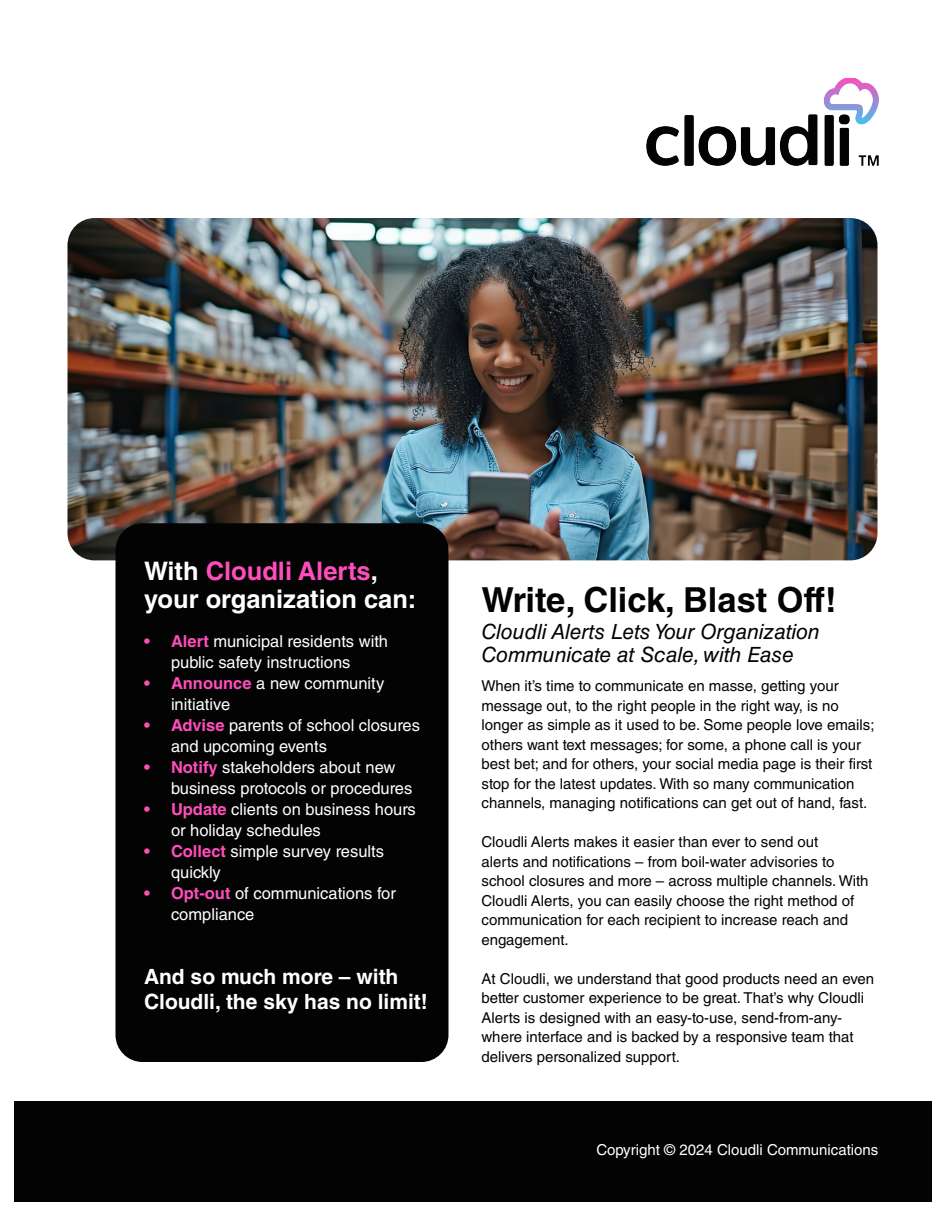
<style>
.page{position:relative;width:945px;height:1215px;background:#fff}
.page>*{position:absolute;margin:0;border:0;box-sizing:border-box;transform-origin:0 0}
.t1{font:700 34.5px "Helvetica LT Std";color:#030304}
.t2{font:700 25.5px/28.5px "Helvetica LT Std";color:#fff}
.t3{font:italic 21px/22.5px "Helvetica LT Std";color:#030304}
.t4{font:700 21px/25.5px "Helvetica LT Std";color:#fff}
.t5{font:16.5px/21px "Helvetica LT Std";color:#fff}
.t6{font:15px/19.5px "Helvetica LT Std";color:#030304}
.t7{font:15px "Helvetica LT Std";color:#fff}
.s1{color:#ff4dbb}
.s2{font-weight:700;color:#ff4dbb}
</style>
<div class="page">
<div style="left:14px;top:1101px;width:918px;height:101px;background:#030304"></div>
<img style="left:646px;top:78px;width:232px;height:88px">
<img style="left:68px;top:218px;width:810px;height:342px">
<div style="left:116px;top:523px;width:332px;height:539px;background:#030304;border-radius:27px"></div>
<p class="t2" style="left:144px;top:556px;width:274px">With <span class="s1">Cloudli Alerts</span>, your organization can:</p>
<p class="t5" style="left:171px;top:631px;width:219px;text-indent:-27px"><span class="s2">• Alert</span> municipal residents with public safety instructions</p>
<p class="t5" style="left:171px;top:673px;width:215px;text-indent:-27px"><span class="s2">• Announce</span> a new community initiative</p>
<p class="t5" style="left:171px;top:715px;width:250px;text-indent:-27px"><span class="s2">• Advise</span> parents of school closures and upcoming events</p>
<p class="t5" style="left:171px;top:757px;width:243px;text-indent:-27px"><span class="s2">• Notify</span> stakeholders about new business protocols or procedures</p>
<p class="t5" style="left:171px;top:799px;width:246px;text-indent:-27px"><span class="s2">• Update</span> clients on business hours or holiday schedules</p>
<p class="t5" style="left:171px;top:841px;width:215px;text-indent:-27px"><span class="s2">• Collect</span> simple survey results quickly</p>
<p class="t5" style="left:171px;top:883px;width:226px;text-indent:-27px"><span class="s2">• Opt-out</span> of communications for compliance</p>
<p class="t4" style="left:144px;top:963px;width:285px">And so much more – with<br>Cloudli, the sky has no limit!</p>
<p class="t1" style="left:482px;top:579px;width:357px">Write, Click, Blast Off!</p>
<p class="t3" style="left:482px;top:621px;width:340px">Cloudli Alerts Lets Your Organization<br>Communicate at Scale, with Ease</p>
<p class="t6" style="left:482px;top:676px;width:395px">When it’s time to communicate en masse, getting your message out, to the right people in the right way, is no longer as simple as it used to be. Some people love emails; others want text messages; for some, a phone call is your best bet; and for others, your social media page is their first stop for the latest updates. With so many communication channels, managing notifications can get out of hand, fast.</p>
<p class="t6" style="left:482px;top:832px;width:389px">Cloudli Alerts makes it easier than ever to send out<br>alerts and notifications – from boil-water advisories to school closures and more – across multiple channels. With Cloudli Alerts, you can easily choose the right method of communication for each recipient to increase reach and engagement.</p>
<p class="t6" style="left:482px;top:969px;width:394px">At Cloudli, we understand that good products need an even better customer experience to be great. That’s why Cloudli Alerts is designed with an easy-to-use, send-from-any&shy;where interface and is backed by a responsive team that delivers personalized support.</p>
<p class="t7" style="left:596px;top:1141px;width:283px">Copyright © 2024 Cloudli Communications</p>
</div>
